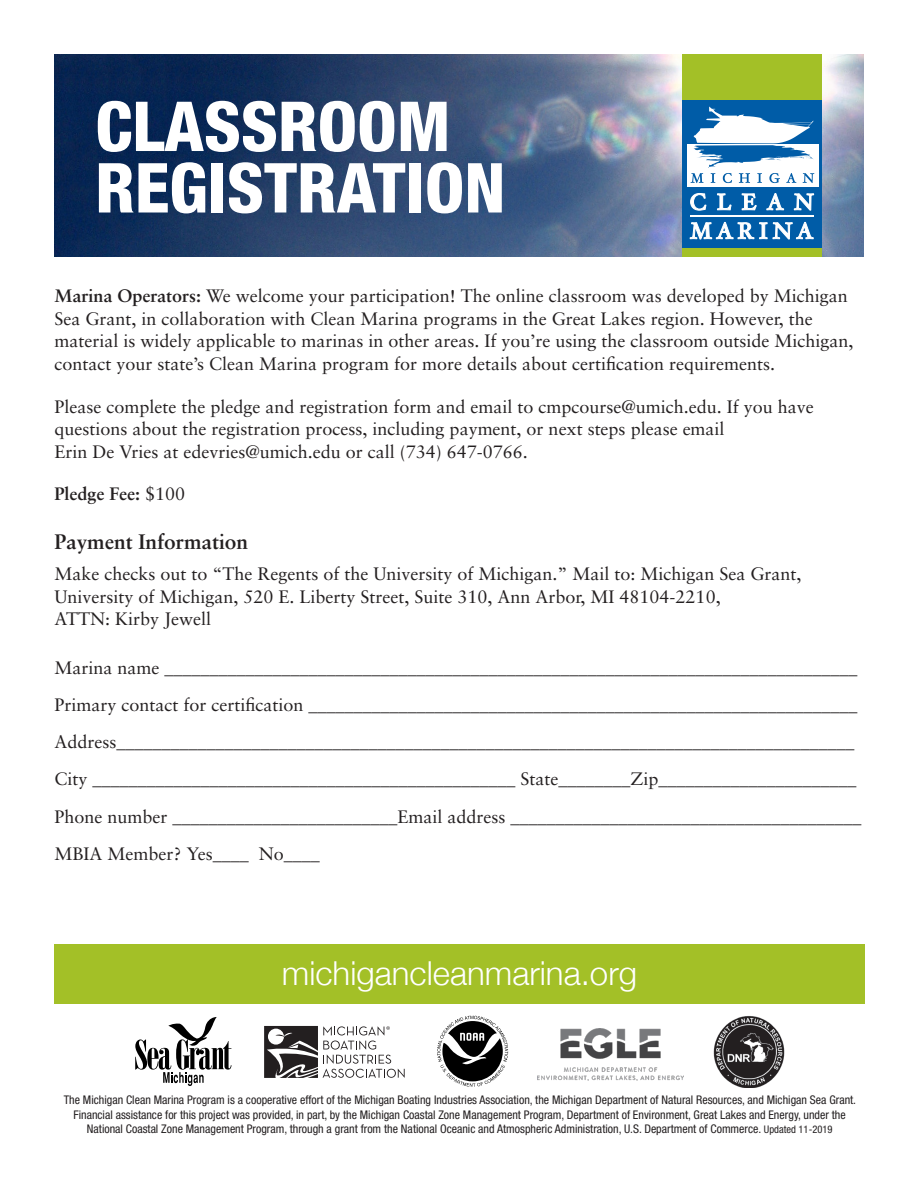
<style>
.page{position:relative;width:918px;height:1188px;background:#fff}
.page>*{position:absolute;margin:0;border:0;box-sizing:border-box;transform-origin:0 0}
.Subhead_1{font:800 condensed 69px/61.5px "Helvetica Neue";color:#fff}
.t1{font:300 33px "Helvetica Neue";color:#fff}
.Body_text{font:700 21px "Sabon";color:#231f20}
.Body_text-2{font:18px/22.5px "Sabon";color:#231f20}
.Body_text-3{font:18px "Sabon Bold Os F";color:#231f20}
.t2{font:condensed 12px/14.4px "Helvetica Neue";color:#231f20;text-align:center}
.s1{font-family:"Sabon Bold Os F"}
.s2{font-family:"Sabon"}
.s3{font-size:10.5px}
</style>
<div class="page">
<img style="left:54px;top:54px;width:810px;height:202px">
<div style="left:683px;top:54px;width:139px;height:202px;background:#a3c027"></div>
<div style="left:683px;top:100px;width:139px;height:148px;background:#005ca7"></div>
<div style="left:687px;top:144px;width:131px;height:42px;background:#fff"></div>
<svg style="left:690px;top:107px;width:124px;height:133px"></svg>
<div style="left:54px;top:944px;width:811px;height:60px;background:#a3c027"></div>
<svg style="left:437px;top:1016px;width:71px;height:71px"></svg>
<img style="left:713px;top:1016px;width:71px;height:71px">
<svg style="left:264px;top:1026px;width:141px;height:52px"></svg>
<svg style="left:135px;top:1017px;width:97px;height:69px"></svg>
<img style="left:537px;top:1028px;width:147px;height:52px">
<p class="Subhead_1" style="left:95px;top:95px;width:412px">CLASSROOM<br>REGISTRATION</p>
<p class="Body_text-2" style="left:55px;top:285px;width:801px"><span class="s1">Marina Operators:</span> We welcome your participation! The online classroom was developed by Michigan Sea Grant, in collaboration with Clean Marina programs in the Great Lakes region. However, the material is widely applicable to marinas in other areas. If you’re using the classroom outside Michigan, contact your state’s Clean Marina program for more details about certification requirements.</p>
<p class="Body_text-2" style="left:55px;top:395px;width:761px">Please complete the pledge and registration form and email to cmpcourse@umich.edu. If you have questions about the registration process, including payment, or next steps please email<br>Erin De Vries at edevries@umich.edu or call (734) 647-0766.</p>
<p class="Body_text-3" style="left:55px;top:483px;width:132px">Pledge Fee: <span class="s2">$100</span></p>
<p class="Body_text" style="left:55px;top:529px;width:195px">Payment Information</p>
<p class="Body_text-2" style="left:55px;top:563px;width:749px">Make checks out to “The Regents of the University of Michigan.” Mail to: Michigan Sea Grant,<br>University of Michigan, 520 E. Liberty Street, Suite 310, Ann Arbor, MI 48104-2210,<br>ATTN: Kirby Jewell</p>
<p class="Body_text-2" style="left:55px;top:656px;width:804px">Marina name _____________________________________________________________________________</p>
<p class="Body_text-2" style="left:55px;top:694px;width:804px">Primary contact for certification _____________________________________________________________</p>
<p class="Body_text-2" style="left:55px;top:731px;width:801px">Address__________________________________________________________________________________</p>
<p class="Body_text-2" style="left:55px;top:768px;width:803px">City _______________________________________________ State________Zip______________________</p>
<p class="Body_text-2" style="left:55px;top:805px;width:809px">Phone number _________________________Email address _______________________________________</p>
<p class="Body_text-2" style="left:55px;top:842px;width:267px">MBIA Member? Yes____ No____</p>
<p class="t1" style="left:282px;top:947px;width:357px">michigancleanmarina.org</p>
<p class="t2" style="left:64px;top:1093px;width:794px">The Michigan Clean Marina Program is a cooperative effort of the Michigan Boating Industries Association, the Michigan Department of Natural Resources, and Michigan Sea Grant.<br>Financial assistance for this project was provided, in part, by the Michigan Coastal Zone Management Program, Department of Environment, Great Lakes and Energy, under the<br>National Coastal Zone Management Program, through a grant from the National Oceanic and Atmospheric Administration, U.S. Department of Commerce. <span class="s3">Updated 11-2019</span></p>
</div>
